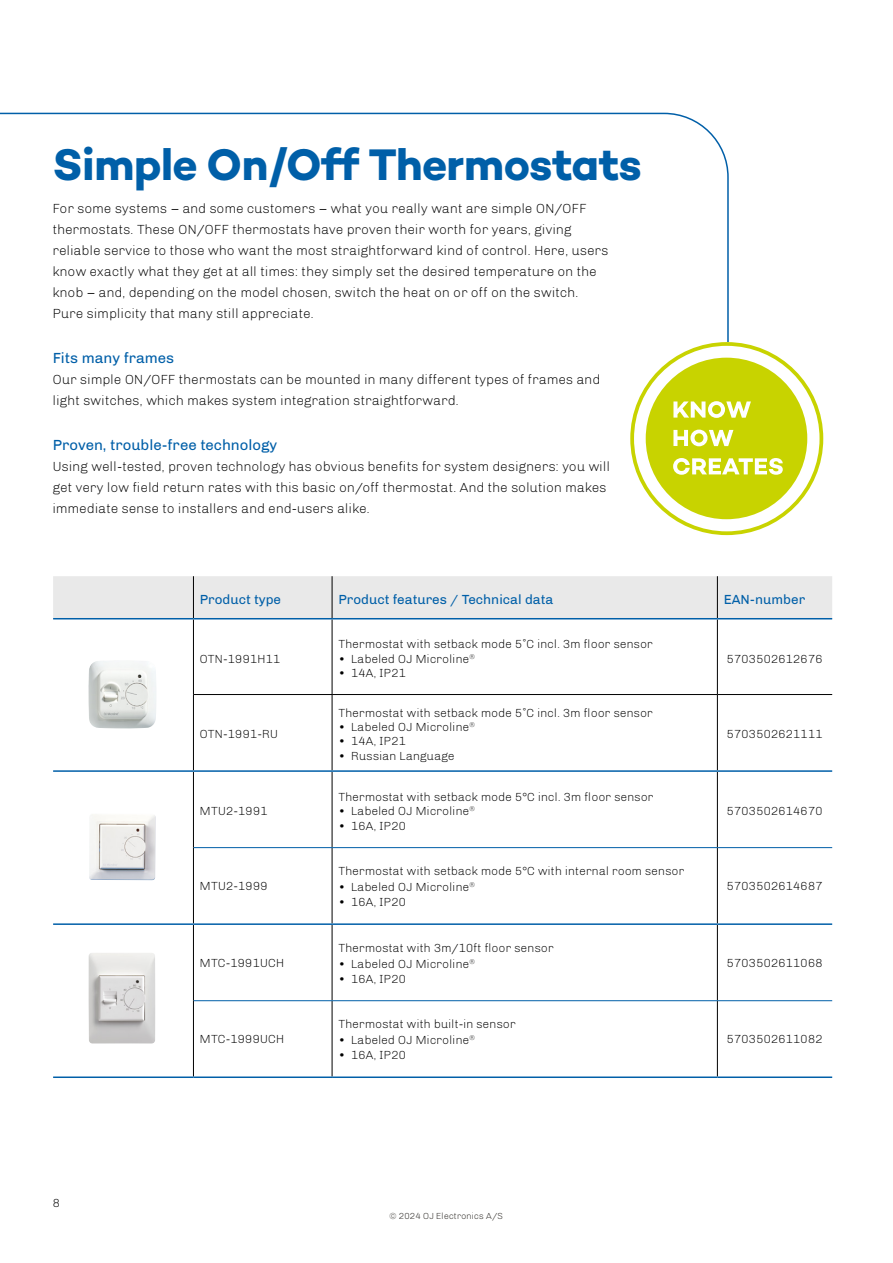
<style>
.page{position:relative;width:893px;height:1263px;background:#fff}
.page>*{position:absolute;margin:0;border:0;box-sizing:border-box;transform-origin:0 0}
.t1{font:700 45px "Campton";letter-spacing:-.015em;color:#005fa8}
.t2{font:15px "Chivo";color:#005fa8}
.t3{font:300 13.5px/21px "Chivo";color:#000}
.t4{font:13.5px "Chivo";color:#005fa8}
.t5{font:300 12px "Chivo";color:#000}
.t6{font:300 9px "Chivo";color:#25221e}
</style>
<div class="page">
<svg style="left:0;top:112px;width:729px;height:232px"></svg>
<div style="left:630px;top:342px;width:193px;height:193px;border:4px solid #c8d300;border-radius:50%"></div>
<div style="left:646px;top:358px;width:161px;height:161px;background:#c8d300;border-radius:50%"></div>
<svg style="left:673px;top:401px;width:78px;height:17px"></svg>
<svg style="left:673px;top:430px;width:60px;height:16px"></svg>
<svg style="left:673px;top:458px;width:110px;height:17px"></svg>
<div style="left:53px;top:576px;width:779px;height:42px;background:#e9e9e9"></div>
<hr style="left:193px;top:576px;width:1px;height:42px;background:#000">
<hr style="left:332px;top:576px;width:1px;height:42px;background:#000">
<hr style="left:717px;top:576px;width:1px;height:42px;background:#000">
<hr style="left:193px;top:695px;width:1px;height:75px;background:#000">
<hr style="left:332px;top:695px;width:1px;height:75px;background:#000">
<hr style="left:717px;top:695px;width:1px;height:75px;background:#000">
<hr style="left:193px;top:772px;width:1px;height:76px;background:#000">
<hr style="left:332px;top:772px;width:1px;height:75px;background:#000">
<hr style="left:717px;top:772px;width:1px;height:75px;background:#000">
<hr style="left:193px;top:848px;width:1px;height:75px;background:#000">
<hr style="left:332px;top:848px;width:1px;height:75px;background:#000">
<hr style="left:717px;top:848px;width:1px;height:75px;background:#000">
<hr style="left:193px;top:925px;width:1px;height:76px;background:#000">
<hr style="left:332px;top:925px;width:1px;height:75px;background:#000">
<hr style="left:717px;top:925px;width:1px;height:75px;background:#000">
<hr style="left:193px;top:1001px;width:1px;height:75px;background:#000">
<hr style="left:332px;top:1001px;width:1px;height:75px;background:#000">
<hr style="left:717px;top:1001px;width:1px;height:75px;background:#000">
<hr style="left:193px;top:619px;width:1px;height:75px;background:#000">
<hr style="left:332px;top:619px;width:1px;height:75px;background:#000">
<hr style="left:717px;top:619px;width:1px;height:75px;background:#000">
<hr style="left:53px;top:618px;width:140px;height:1px;background:#005fa8">
<hr style="left:193px;top:618px;width:139px;height:1px;background:#005fa8">
<hr style="left:332px;top:618px;width:385px;height:1px;background:#005fa8">
<hr style="left:717px;top:618px;width:115px;height:1px;background:#005fa8">
<hr style="left:53px;top:770px;width:140px;height:2px;background:#005fa8">
<hr style="left:193px;top:770px;width:139px;height:2px;background:#005fa8">
<hr style="left:332px;top:770px;width:385px;height:2px;background:#005fa8">
<hr style="left:717px;top:770px;width:115px;height:2px;background:#005fa8">
<hr style="left:53px;top:923px;width:140px;height:2px;background:#005fa8">
<hr style="left:193px;top:923px;width:139px;height:2px;background:#005fa8">
<hr style="left:332px;top:923px;width:385px;height:2px;background:#005fa8">
<hr style="left:717px;top:923px;width:115px;height:2px;background:#005fa8">
<hr style="left:53px;top:1076px;width:140px;height:2px;background:#005fa8">
<hr style="left:193px;top:1076px;width:139px;height:2px;background:#005fa8">
<hr style="left:332px;top:1076px;width:385px;height:2px;background:#005fa8">
<hr style="left:717px;top:1076px;width:115px;height:2px;background:#005fa8">
<hr style="left:193px;top:694px;width:139px;height:1px;background:#000">
<hr style="left:332px;top:694px;width:385px;height:1px;background:#000">
<hr style="left:717px;top:694px;width:115px;height:1px;background:#000">
<hr style="left:194px;top:847px;width:138px;height:1px;background:#005fa8">
<hr style="left:332px;top:847px;width:385px;height:1px;background:#005fa8">
<hr style="left:717px;top:847px;width:115px;height:1px;background:#005fa8">
<hr style="left:194px;top:1000px;width:138px;height:1px;background:#005fa8">
<hr style="left:332px;top:1000px;width:385px;height:1px;background:#005fa8">
<hr style="left:717px;top:1000px;width:115px;height:1px;background:#005fa8">
<img style="left:88px;top:661px;width:68px;height:67px">
<img style="left:89px;top:814px;width:67px;height:66px">
<img style="left:89px;top:953px;width:66px;height:90px">
<h1 class="t1" style="left:53px;top:135px;width:591px">Simple On/Off Thermostats</h1>
<p class="t3" style="left:53px;top:198px;width:558px">For some systems – and some customers – what you really want are simple ON/OFF thermostats. These ON/OFF thermostats have proven their worth for years, giving reliable service to those who want the most straightforward kind of control. Here, users know exactly what they get at all times: they simply set the desired temperature on the knob – and, depending on the model chosen, switch the heat on or off on the switch.<br>Pure simplicity that many still appreciate.</p>
<p class="t2" style="left:53px;top:349px;width:123px">Fits many frames</p>
<p class="t3" style="left:53px;top:369px;width:549px">Our simple ON/OFF thermostats can be mounted in many different types of frames and light switches, which makes system integration straightforward.</p>
<p class="t2" style="left:53px;top:436px;width:226px">Proven, trouble-free technology</p>
<p class="t3" style="left:53px;top:456px;width:559px">Using well-tested, proven technology has obvious benefits for system designers: you will get very low field return rates with this basic on/off thermostat. And the solution makes immediate sense to installers and end-users alike.</p>
<p class="t4" style="left:200px;top:591px;width:83px">Product type</p>
<p class="t4" style="left:338px;top:591px;width:216px">Product features / Technical data</p>
<p class="t4" style="left:724px;top:591px;width:83px">EAN-number</p>
<p class="t5" style="left:53px;top:1196px;width:9px">8</p>
<p class="t5" style="left:200px;top:651px;width:82px">OTN-1991H11</p>
<p class="t5" style="left:338px;top:637px;width:316px">Thermostat with setback mode 5˚C incl. 3m floor sensor</p>
<p class="t5" style="left:338px;top:651px;width:138px">• Labeled OJ Microline<sup>®</sup></p>
<p class="t5" style="left:338px;top:666px;width:69px">• 14A, IP21</p>
<p class="t5" style="left:727px;top:651px;width:97px">5703502612676</p>
<p class="t5" style="left:200px;top:727px;width:80px">OTN-1991-RU</p>
<p class="t5" style="left:338px;top:705px;width:316px">Thermostat with setback mode 5˚C incl. 3m floor sensor</p>
<p class="t5" style="left:338px;top:720px;width:138px">• Labeled OJ Microline<sup>®</sup></p>
<p class="t5" style="left:338px;top:734px;width:69px">• 14A, IP21</p>
<p class="t5" style="left:338px;top:749px;width:118px">• Russian Language</p>
<p class="t5" style="left:727px;top:727px;width:97px">5703502621111</p>
<p class="t5" style="left:200px;top:804px;width:69px">MTU2-1991</p>
<p class="t5" style="left:338px;top:790px;width:317px">Thermostat with setback mode 5°C incl. 3m floor sensor</p>
<p class="t5" style="left:338px;top:804px;width:138px">• Labeled OJ Microline<sup>®</sup></p>
<p class="t5" style="left:338px;top:819px;width:69px">• 16A, IP20</p>
<p class="t5" style="left:727px;top:804px;width:97px">5703502614670</p>
<p class="t5" style="left:200px;top:879px;width:69px">MTU2-1999</p>
<p class="t5" style="left:338px;top:864px;width:348px">Thermostat with setback mode 5°C with internal room sensor</p>
<p class="t5" style="left:338px;top:880px;width:138px">• Labeled OJ Microline<sup>®</sup></p>
<p class="t5" style="left:338px;top:895px;width:69px">• 16A, IP20</p>
<p class="t5" style="left:727px;top:879px;width:97px">5703502614687</p>
<p class="t5" style="left:200px;top:956px;width:86px">MTC-1991UCH</p>
<p class="t5" style="left:338px;top:941px;width:217px">Thermostat with 3m/10ft floor sensor</p>
<p class="t5" style="left:338px;top:957px;width:138px">• Labeled OJ Microline<sup>®</sup></p>
<p class="t5" style="left:338px;top:972px;width:69px">• 16A, IP20</p>
<p class="t5" style="left:727px;top:956px;width:97px">5703502611068</p>
<p class="t5" style="left:200px;top:1032px;width:86px">MTC-1999UCH</p>
<p class="t5" style="left:338px;top:1017px;width:179px">Thermostat with built-in sensor</p>
<p class="t5" style="left:338px;top:1033px;width:138px">• Labeled OJ Microline<sup>®</sup></p>
<p class="t5" style="left:338px;top:1048px;width:69px">• 16A, IP20</p>
<p class="t5" style="left:727px;top:1032px;width:97px">5703502611082</p>
<p class="t6" style="left:390px;top:1211px;width:115px">© 2024 OJ Electronics A/S</p>
</div>
